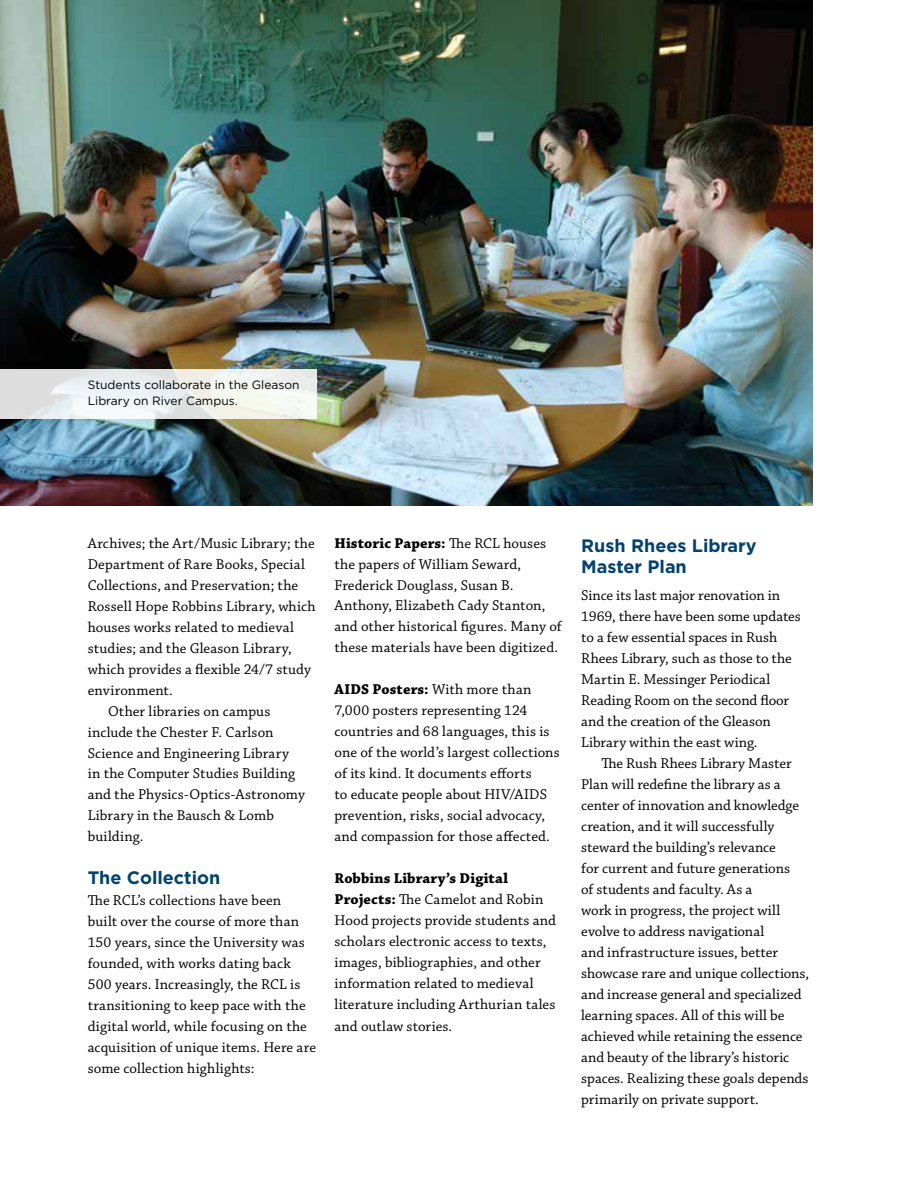
<style>
.page{position:relative;width:918px;height:1188px;background:#fff}
.page>*{position:absolute;margin:0;border:0;box-sizing:border-box;transform-origin:0 0}
.t1{font:700 18px/21px "Gotham";color:#004270}
.t2{font:15px/21px "Chaparral Pro";letter-spacing:.005em;color:#000}
.t3{font:12px/16.5px "Gotham";color:#000}
.s1{font-weight:700}
</style>
<div class="page">
<img style="left:0;top:0;width:812px;height:506px">
<svg style="left:0;top:369px;width:316px;height:50px"></svg>
<p class="t3" style="left:88px;top:376px;width:213px">Students collaborate in the Gleason<br>Library on River Campus.</p>
<p class="t2" style="left:88px;top:533px;width:228px">Archives; the Art/Music Library; the</p>
<p class="t2" style="left:88px;top:554px;width:219px">Department of Rare Books, Special</p>
<p class="t2" style="left:88px;top:575px;width:212px">Collections, and Preservation; the</p>
<p class="t2" style="left:88px;top:596px;width:229px">Rossell Hope Robbins Library, which</p>
<p class="t2" style="left:88px;top:617px;width:208px">houses works related to medieval</p>
<p class="t2" style="left:88px;top:638px;width:206px">studies; and the Gleason Library,</p>
<p class="t2" style="left:88px;top:659px;width:225px">which provides a flexible 24/7 study</p>
<p class="t2" style="left:88px;top:680px;width:87px">environment.</p>
<p class="t2" style="left:108px;top:701px;width:164px">Other libraries on campus</p>
<p class="t2" style="left:88px;top:722px;width:187px">include the Chester F. Carlson</p>
<p class="t2" style="left:88px;top:743px;width:203px">Science and Engineering Library</p>
<p class="t2" style="left:88px;top:764px;width:209px">in the Computer Studies Building</p>
<p class="t2" style="left:88px;top:785px;width:219px">and the Physics-Optics-Astronomy</p>
<p class="t2" style="left:88px;top:806px;width:188px">Library in the Bausch &amp; Lomb</p>
<p class="t2" style="left:88px;top:827px;width:57px">building.</p>
<p class="t1" style="left:88px;top:867px;width:134px">The Collection</p>
<p class="t2" style="left:88px;top:890px;width:230px">The RCL’s collections have been<br>built over the course of more than 150 years, since the University was founded, with works dating back 500 years. Increasingly, the RCL is transitioning to keep pace with the digital world, while focusing on the acquisition of unique items. Here are some collection highlights:</p>
<p class="t2" style="left:334px;top:533px;width:229px"><span class="s1">Historic Papers:</span> The RCL houses the papers of William Seward, Frederick Douglass, Susan B.<br>Anthony, Elizabeth Cady Stanton, and other historical figures. Many of these materials have been digitized.</p>
<p class="t2" style="left:334px;top:680px;width:227px"><span class="s1">AIDS Posters:</span> With more than 7,000 posters representing 124 countries and 68 languages, this is one of the world’s largest collections of its kind. It documents efforts<br>to educate people about HIV/AIDS prevention, risks, social advocacy, and compassion for those affected.</p>
<p class="t2" style="left:334px;top:869px;width:223px"><span class="s1">Robbins Library’s Digital<br>Projects:</span> The Camelot and Robin<br>Hood projects provide students and scholars electronic access to texts, images, bibliographies, and other information related to medieval literature including Arthurian tales and outlaw stories.</p>
<p class="t1" style="left:581px;top:535px;width:177px">Rush Rhees Library<br>Master Plan</p>
<p class="t2" style="left:581px;top:585px;width:221px">Since its last major renovation in<br>1969, there have been some updates to a few essential spaces in Rush<br>Rhees Library, such as those to the<br>Martin E. Messinger Periodical<br>Reading Room on the second floor and the creation of the Gleason<br>Library within the east wing.</p>
<p class="t2" style="left:581px;top:753px;width:230px;text-indent:20px">The Rush Rhees Library Master Plan will redefine the library as a center of innovation and knowledge creation, and it will successfully steward the building’s relevance<br>for current and future generations<br>of students and faculty. As a<br>work in progress, the project will evolve to address navigational<br>and infrastructure issues, better showcase rare and unique collections, and increase general and specialized learning spaces. All of this will be achieved while retaining the essence and beauty of the library’s historic spaces. Realizing these goals depends primarily on private support.</p>
</div>
